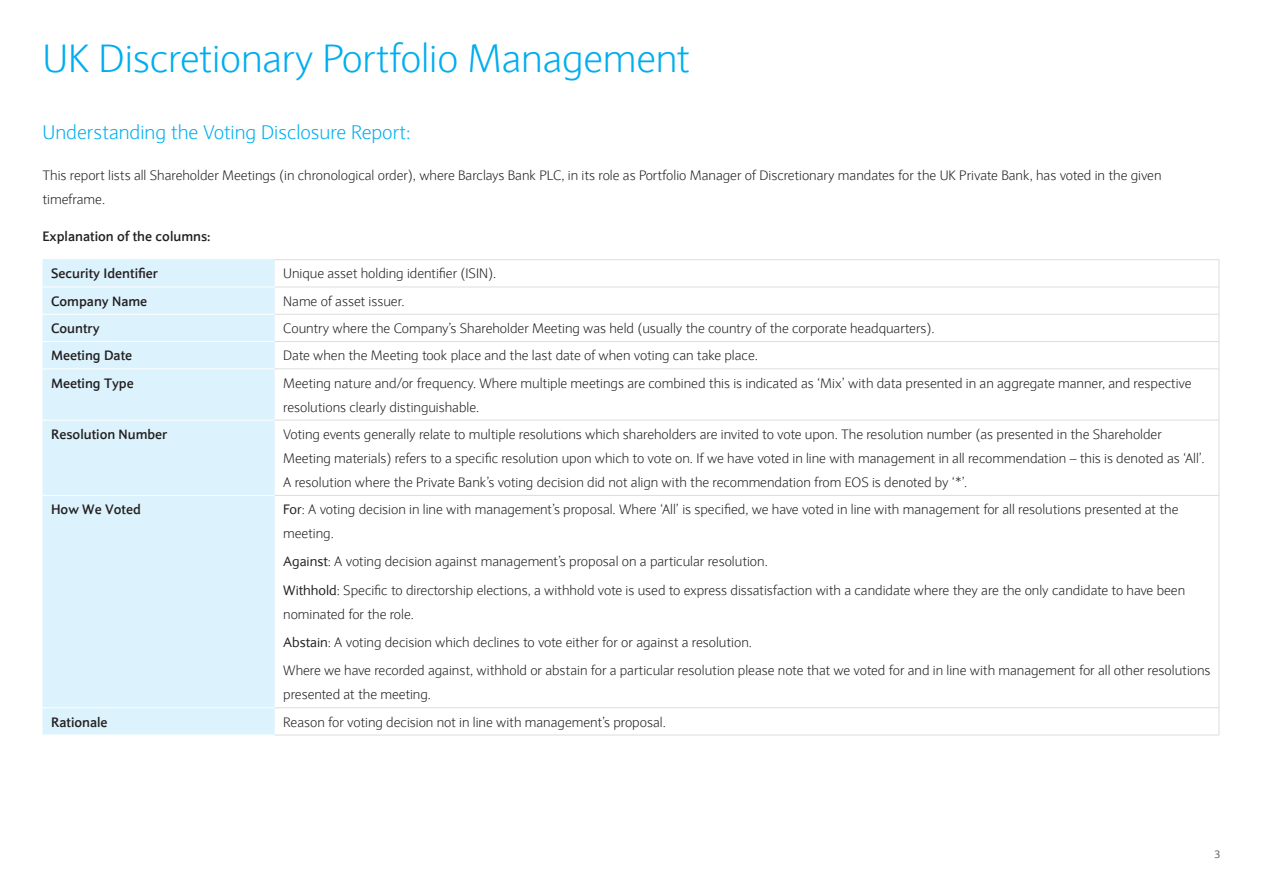
<style>
.page{position:relative;width:1263px;height:893px;background:#fff}
.page>*{position:absolute;margin:0;border:0;box-sizing:border-box;transform-origin:0 0}
.Heading_DC{font:300 39px "Expert Sans";letter-spacing:-.005em;color:#00aeef}
.Sub_head_dc{font:300 19.5px "Expert Sans";color:#00aeef}
.Body_copy_DC{font:300 13.5px/24px "Expert Sans";color:#231f20}
.Body_copy_DC-2{font:700 13.5px "Expert Sans";color:#231f20}
.t1{font:10.5px "Expert Sans";color:#57585a}
.s1{font-weight:400}
</style>
<div class="page">
<div style="left:43px;top:260px;width:232px;height:475px;background:#dcf2fc"></div>
<hr style="left:43px;top:259px;width:232px;height:1px;background:#dcf2fc">
<hr style="left:43px;top:287px;width:232px;height:1px;background:#fff">
<hr style="left:43px;top:314px;width:232px;height:1px;background:#fff">
<hr style="left:43px;top:341px;width:232px;height:1px;background:#fff">
<hr style="left:43px;top:369px;width:232px;height:1px;background:#fff">
<hr style="left:43px;top:420px;width:232px;height:1px;background:#fff">
<hr style="left:43px;top:495px;width:232px;height:1px;background:#fff">
<hr style="left:43px;top:707px;width:232px;height:1px;background:#fff">
<hr style="left:275px;top:259px;width:944px;height:1px;background:#dcdddf">
<hr style="left:275px;top:287px;width:944px;height:1px;background:#dcdddf">
<hr style="left:275px;top:314px;width:944px;height:1px;background:#dcdddf">
<hr style="left:275px;top:341px;width:944px;height:1px;background:#dcdddf">
<hr style="left:275px;top:369px;width:944px;height:1px;background:#dcdddf">
<hr style="left:275px;top:420px;width:944px;height:1px;background:#dcdddf">
<hr style="left:275px;top:495px;width:944px;height:1px;background:#dcdddf">
<hr style="left:275px;top:707px;width:944px;height:1px;background:#dcdddf">
<hr style="left:275px;top:735px;width:944px;height:1px;background:#dcdddf">
<svg style="left:1219px;top:260px;width:1px;height:109px"></svg>
<hr style="left:1219px;top:369px;width:1px;height:51px;background:#dcdddf">
<hr style="left:1219px;top:420px;width:1px;height:75px;background:#dcdddf">
<hr style="left:1219px;top:496px;width:1px;height:211px;background:#dcdddf">
<svg style="left:1219px;top:708px;width:1px;height:27px"></svg>
<p class="Heading_DC" style="left:43px;top:35px;width:649px">UK Discretionary Portfolio Management</p>
<p class="Sub_head_dc" style="left:43px;top:120px;width:370px">Understanding the Voting Disclosure Report:</p>
<p class="Body_copy_DC" style="left:43px;top:163px;width:1120px">This report lists all Shareholder Meetings (in chronological order), where Barclays Bank PLC, in its role as Portfolio Manager of Discretionary mandates for the UK Private Bank, has voted in the given timeframe.</p>
<p class="Body_copy_DC-2" style="left:43px;top:227px;width:170px">Explanation of the columns:</p>
<p class="Body_copy_DC-2" style="left:51px;top:265px;width:109px">Security Identifier</p>
<p class="Body_copy_DC" style="left:283px;top:262px;width:215px">Unique asset holding identifier (ISIN).</p>
<p class="Body_copy_DC-2" style="left:51px;top:292px;width:98px">Company Name</p>
<p class="Body_copy_DC" style="left:283px;top:289px;width:123px">Name of asset issuer.</p>
<p class="Body_copy_DC-2" style="left:51px;top:319px;width:50px">Country</p>
<p class="Body_copy_DC" style="left:283px;top:316px;width:653px">Country where the Company’s Shareholder Meeting was held (usually the country of the corporate headquarters).</p>
<p class="Body_copy_DC-2" style="left:51px;top:347px;width:83px">Meeting Date</p>
<p class="Body_copy_DC" style="left:283px;top:344px;width:476px">Date when the Meeting took place and the last date of when voting can take place.</p>
<p class="Body_copy_DC-2" style="left:51px;top:374px;width:84px">Meeting Type</p>
<p class="Body_copy_DC" style="left:283px;top:371px;width:910px">Meeting nature and/or frequency. Where multiple meetings are combined this is indicated as ‘Mix’ with data presented in an aggregate manner, and respective resolutions clearly distinguishable.</p>
<p class="Body_copy_DC-2" style="left:51px;top:425px;width:118px">Resolution Number</p>
<p class="Body_copy_DC" style="left:283px;top:422px;width:923px">Voting events generally relate to multiple resolutions which shareholders are invited to vote upon. The resolution number (as presented in the Shareholder<br>Meeting materials) refers to a specific resolution upon which to vote on. If we have voted in line with management in all recommendation – this is denoted as ‘All’.<br>A resolution where the Private Bank’s voting decision did not align with the recommendation from EOS is denoted by ‘*’.</p>
<p class="Body_copy_DC-2" style="left:51px;top:500px;width:91px">How We Voted</p>
<p class="Body_copy_DC" style="left:283px;top:497px;width:897px"><span class="s1">For</span>: A voting decision in line with management’s proposal. Where ‘All’ is specified, we have voted in line with management for all resolutions presented at the meeting.</p>
<p class="Body_copy_DC" style="left:283px;top:550px;width:486px"><span class="s1">Against</span>: A voting decision against management’s proposal on a particular resolution.</p>
<p class="Body_copy_DC" style="left:283px;top:578px;width:903px"><span class="s1">Withhold</span>: Specific to directorship elections, a withhold vote is used to express dissatisfaction with a candidate where they are the only candidate to have been nominated for the role.</p>
<p class="Body_copy_DC" style="left:283px;top:630px;width:470px"><span class="s1">Abstain</span>: A voting decision which declines to vote either for or against a resolution.</p>
<p class="Body_copy_DC" style="left:283px;top:658px;width:929px">Where we have recorded against, withhold or abstain for a particular resolution please note that we voted for and in line with management for all other resolutions presented at the meeting.</p>
<p class="Body_copy_DC-2" style="left:51px;top:713px;width:58px">Rationale</p>
<p class="Body_copy_DC" style="left:283px;top:710px;width:384px">Reason for voting decision not in line with management’s proposal.</p>
<p class="t1" style="left:1214px;top:848px;width:7px">3</p>
</div>
